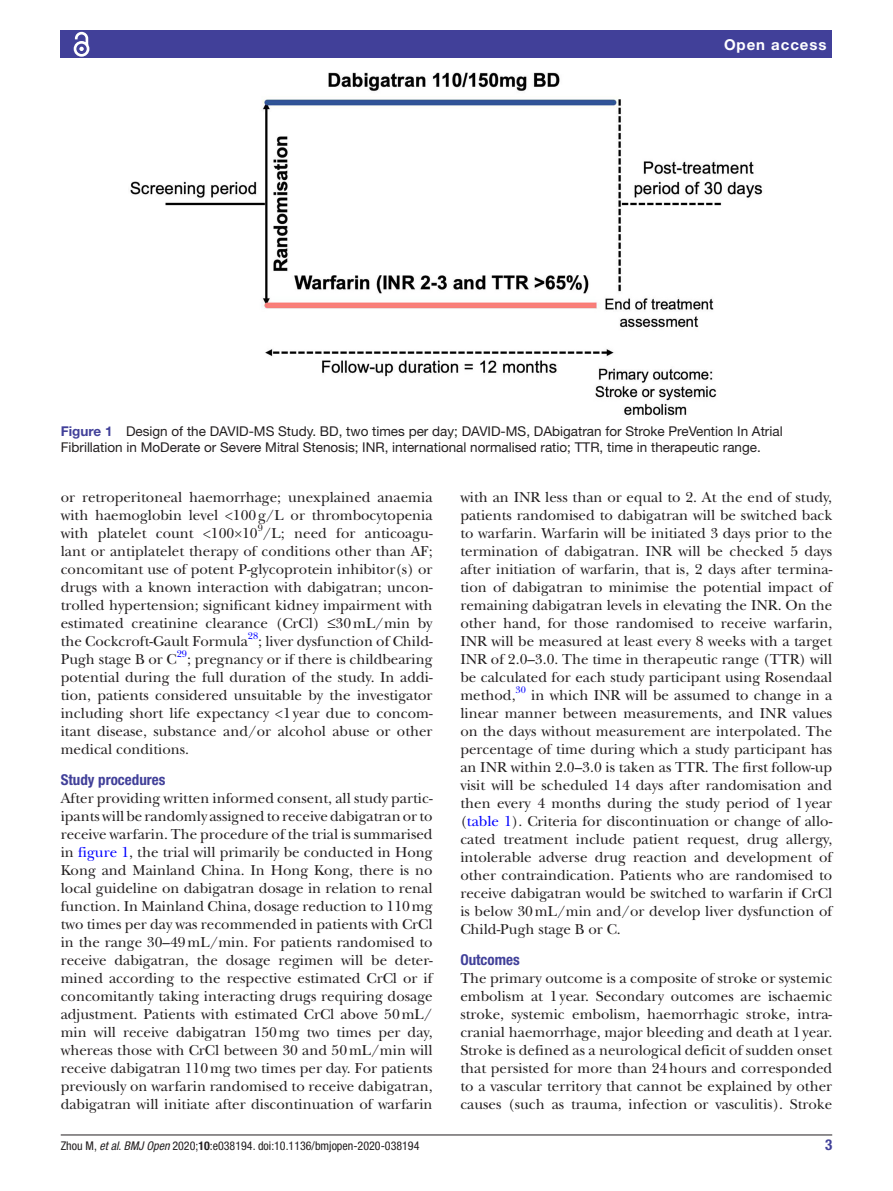
<style>
.page{position:relative;width:893px;height:1191px;background:#fff}
.page>*{position:absolute;margin:0;border:0;box-sizing:border-box;transform-origin:0 0}
.t1{font:15px/18px "New Baskerville";color:#231f20;text-align:justify}
.t2{font:700 condensed 15px "Helvetica Neue LT Std";color:#414099}
.t3{font:700 15px "Helvetica Neue LT Std";letter-spacing:.065em;color:#fff}
.t4{font:13.5px/16.2px "Helvetica Neue LT Std";color:#231f20}
.t5{font:condensed 12px "Helvetica Neue LT Std";color:#231f20}
.t6{font:9.9px "New Baskerville";color:#00f}
.t7{font:9.9px "New Baskerville";color:#231f20}
.s1{font-weight:700;color:#414099}
.s2{color:#00f}
.s3{font-style:italic}
.s4{font-weight:700}
</style>
<div class="page">
<hr style="left:61px;top:1134px;width:771px;height:1px;background:#231f20">
<div style="left:61px;top:31px;width:771px;height:27px;background:#414099"></div>
<svg style="left:73px;top:31px;width:17px;height:26px"></svg>
<img style="left:130px;top:73px;width:633px;height:343px">
<p class="t3" style="left:724px;top:35px;width:104px">Open access</p>
<p class="t4" style="left:61px;top:422px;width:723px"><span class="s1">Figure 1</span> Design of the DAVID-MS Study. BD, two times per day; DAVID-MS, DAbigatran for Stroke PreVention In Atrial<br>Fibrillation in MoDerate or Severe Mitral Stenosis; INR, international normalised ratio; TTR, time in therapeutic range.</p>
<p class="t1" style="left:61px;top:488px;width:373px">or retroperitoneal haemorrhage; unexplained anaemia with haemoglobin level &lt;100g/L or thrombocytopenia with platelet count &lt;100×10 /L; need for anticoagu-</p>
<p class="t7" style="left:258px;top:522px;width:7px">9</p>
<p class="t1" style="left:61px;top:542px;width:373px">lant or antiplatelet therapy of conditions other than AF; concomitant use of potent P-glycoprotein inhibitor(s) or drugs with a known interaction with dabigatran; uncon&shy;trolled hypertension; significant kidney impairment with estimated creatinine clearance (CrCl) ≤30mL/min by the Cockcroft-Gault Formula</p>
<p class="t6" style="left:248px;top:630px;width:12px">28</p>
<p class="t1" style="left:258px;top:632px;width:176px">; liver dysfunction of Child-</p>
<p class="t1" style="left:61px;top:650px;width:117px">Pugh stage B or C</p>
<p class="t6" style="left:177px;top:648px;width:12px">29</p>
<p class="t1" style="left:61px;top:650px;width:373px;text-indent:126px">; pregnancy or if there is childbearing potential during the full duration of the study. In addi&shy;tion, patients considered unsuitable by the investigator including short life expectancy &lt;1year due to concom&shy;itant disease, substance and/or alcohol abuse or other medical conditions.</p>
<p class="t2" style="left:61px;top:771px;width:106px">Study procedures</p>
<p class="t1" style="left:61px;top:789px;width:373px">After providing written informed consent, all study partic&shy;ipants will be randomly assigned to receive dabigatran or to receive warfarin. The procedure of the trial is summarised in <span class="s2">figure 1</span>, the trial will primarily be conducted in Hong Kong and Mainland China. In Hong Kong, there is no local guideline on dabigatran dosage in relation to renal function. In Mainland China, dosage reduction to 110mg two times per day was recommended in patients with CrCl in the range 30–49mL/min. For patients randomised to receive dabigatran, the dosage regimen will be deter&shy;mined according to the respective estimated CrCl or if concomitantly taking interacting drugs requiring dosage adjustment. Patients with estimated CrCl above 50mL/ min will receive dabigatran 150mg two times per day, whereas those with CrCl between 30 and 50mL/min will receive dabigatran 110mg two times per day. For patients previously on warfarin randomised to receive dabigatran, dabigatran will initiate after discontinuation of warfarin</p>
<p class="t1" style="left:460px;top:488px;width:373px">with an INR less than or equal to 2. At the end of study, patients randomised to dabigatran will be switched back to warfarin. Warfarin will be initiated 3 days prior to the termination of dabigatran. INR will be checked 5 days after initiation of warfarin, that is, 2 days after termina&shy;tion of dabigatran to minimise the potential impact of remaining dabigatran levels in elevating the INR. On the other hand, for those randomised to receive warfarin, INR will be measured at least every 8 weeks with a target INR of 2.0–3.0. The time in therapeutic range (TTR) will be calculated for each study participant using Rosendaal method,</p>
<p class="t6" style="left:516px;top:684px;width:12px">30</p>
<p class="t1" style="left:460px;top:686px;width:373px;text-indent:71px">in which INR will be assumed to change in a linear manner between measurements, and INR values on the days without measurement are interpolated. The percentage of time during which a study participant has an INR within 2.0–3.0 is taken as TTR. The first follow-up visit will be scheduled 14 days after randomisation and then every 4 months during the study period of 1year (<span class="s2">table 1</span>). Criteria for discontinuation or change of allo&shy;cated treatment include patient request, drug allergy, intolerable adverse drug reaction and development of other contraindication. Patients who are randomised to receive dabigatran would be switched to warfarin if CrCl is below 30mL/min and/or develop liver dysfunction of Child-Pugh stage B or C.</p>
<p class="t2" style="left:460px;top:951px;width:61px">Outcomes</p>
<p class="t1" style="left:460px;top:969px;width:373px">The primary outcome is a composite of stroke or systemic embolism at 1year. Secondary outcomes are ischaemic stroke, systemic embolism, haemorrhagic stroke, intra&shy;cranial haemorrhage, major bleeding and death at 1year.<br>Stroke is defined as a neurological deficit of sudden onset that persisted for more than 24hours and corresponded to a vascular territory that cannot be explained by other causes (such as trauma, infection or vasculitis). Stroke</p>
<p class="t5" style="left:61px;top:1138px;width:360px">Zhou M, <span class="s3">et al</span>. <span class="s3">BMJ Open</span> 2020;<span class="s4">10</span>:e038194. doi:10.1136/bmjopen-2020-038194</p>
<p class="t2" style="left:825px;top:1135px;width:9px">3</p>
</div>
